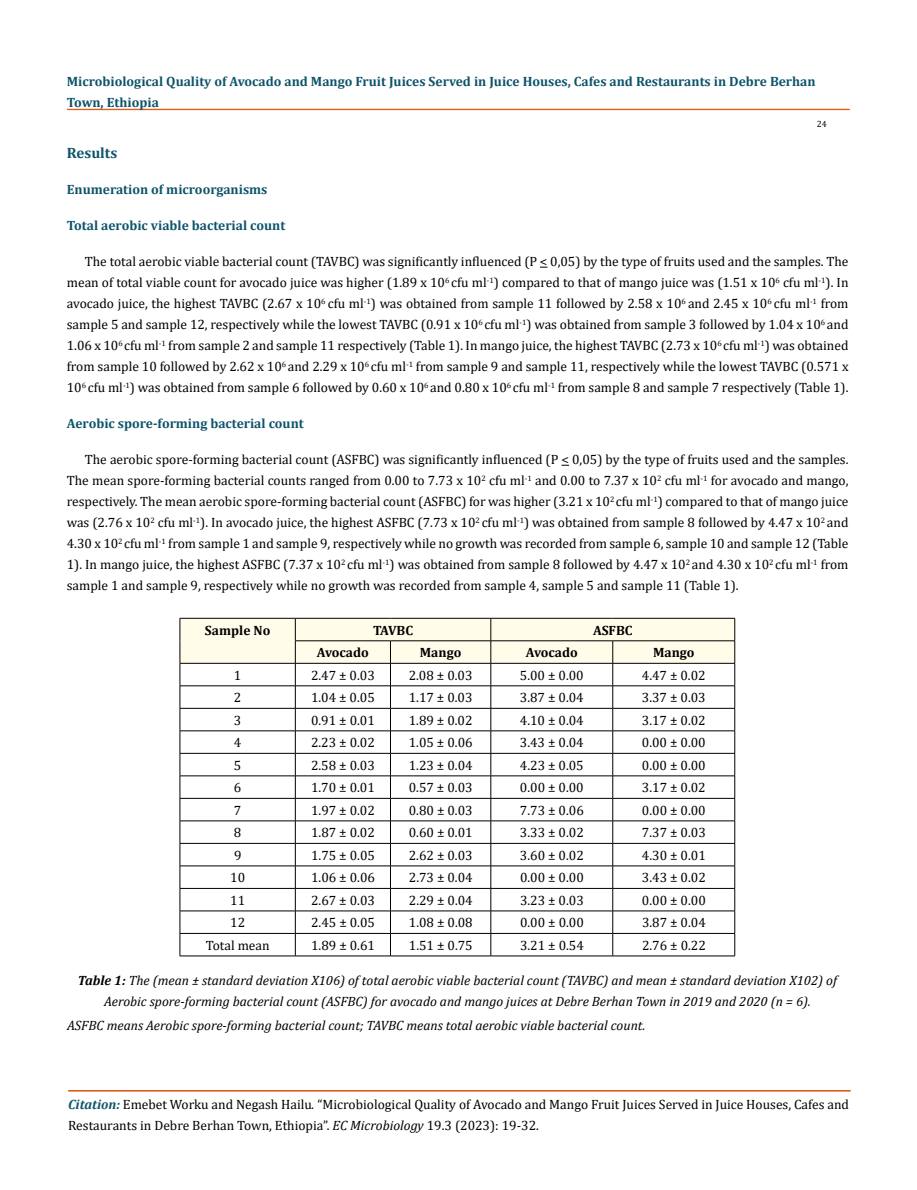
<style>
.page{position:relative;width:917px;height:1190px;background:#fff}
.page>*{position:absolute;margin:0;border:0;box-sizing:border-box;transform-origin:0 0}
.t1{font:700 15px "Cambria";color:#0e546a}
.t2{font:13.5px/21px "Cambria";color:#000;text-align:justify}
.t3{font:italic 13.5px/20.2px "Cambria";color:#000;text-align:center}
.t4{font:700 13.5px/21px "Cambria";color:#0e546a}
.t5{font:700 13.5px "Cambria";color:#000}
.t6{font:9px "Cambria";color:#000}
.s1{font-weight:700}
.s2{font-weight:700;font-style:italic;color:#0e546a}
.s3{font-style:italic}
</style>
<div class="page">
<div style="left:67px;top:109px;width:782px;height:1px;border:1px solid #e05d1a"></div>
<div style="left:68px;top:1090px;width:782px;height:1px;border:1px solid #e05d1a"></div>
<svg style="left:180px;top:618px;width:555px;height:337px"></svg>
<hr style="left:180px;top:955px;width:115px;height:1px;background:#000">
<hr style="left:295px;top:955px;width:95px;height:1px;background:#000">
<hr style="left:390px;top:955px;width:101px;height:1px;background:#000">
<hr style="left:491px;top:955px;width:121px;height:1px;background:#000">
<hr style="left:612px;top:955px;width:123px;height:1px;background:#000">
<p class="t4" style="left:67px;top:71px;width:750px">Microbiological Quality of Avocado and Mango Fruit Juices Served in Juice Houses, Cafes and Restaurants in Debre Berhan<br>Town, Ethiopia</p>
<p class="t6" style="left:816px;top:118px;width:11px">24</p>
<p class="t1" style="left:67px;top:143px;width:52px">Results</p>
<p class="t4" style="left:67px;top:179px;width:202px">Enumeration of microorganisms</p>
<p class="t4" style="left:67px;top:215px;width:220px">Total aerobic viable bacterial count</p>
<p class="t2" style="left:67px;top:251px;width:783px;text-indent:18px">The total aerobic viable bacterial count (TAVBC) was significantly influenced (P &lt; 0,05) by the type of fruits used and the samples. The mean of total viable count for avocado juice was higher (1.89 x 10<sup>6</sup> cfu ml<sup>-1</sup>) compared to that of mango juice was (1.51 x 10<sup>6</sup> cfu ml<sup>-1</sup>). In avocado juice, the highest TAVBC (2.67 x 10<sup>6</sup> cfu ml<sup>-1</sup>) was obtained from sample 11 followed by 2.58 x 10<sup>6</sup> and 2.45 x 10<sup>6</sup> cfu ml<sup>-1</sup> from sample 5 and sample 12, respectively while the lowest TAVBC (0.91 x 10<sup>6</sup> cfu ml<sup>-1</sup>) was obtained from sample 3 followed by 1.04 x 10<sup>6</sup> and 1.06 x 10<sup>6</sup> cfu ml<sup>-1</sup> from sample 2 and sample 11 respectively (Table 1). In mango juice, the highest TAVBC (2.73 x 10<sup>6</sup> cfu ml<sup>-1</sup>) was obtained from sample 10 followed by 2.62 x 10<sup>6</sup> and 2.29 x 10<sup>6</sup> cfu ml<sup>-1</sup> from sample 9 and sample 11, respectively while the lowest TAVBC (0.571 x 10<sup>6</sup> cfu ml<sup>-1</sup>) was obtained from sample 6 followed by 0.60 x 10<sup>6</sup> and 0.80 x 10<sup>6</sup> cfu ml<sup>-1</sup> from sample 8 and sample 7 respectively (Table 1).</p>
<p class="t4" style="left:67px;top:413px;width:238px">Aerobic spore-forming bacterial count</p>
<p class="t2" style="left:67px;top:449px;width:783px;text-indent:18px">The aerobic spore-forming bacterial count (ASFBC) was significantly influenced (P &lt; 0,05) by the type of fruits used and the samples.<br>The mean spore-forming bacterial counts ranged from 0.00 to 7.73 x 10<sup>2</sup> cfu ml<sup>-1</sup> and 0.00 to 7.37 x 10<sup>2</sup> cfu ml<sup>-1</sup> for avocado and mango, respectively. The mean aerobic spore-forming bacterial count (ASFBC) for was higher (3.21 x 10<sup>2</sup> cfu ml<sup>-1</sup>) compared to that of mango juice was (2.76 x 10<sup>2</sup> cfu ml<sup>-1</sup>). In avocado juice, the highest ASFBC (7.73 x 10<sup>2</sup> cfu ml<sup>-1</sup>) was obtained from sample 8 followed by 4.47 x 10<sup>2</sup> and 4.30 x 10<sup>2</sup> cfu ml<sup>-1</sup> from sample 1 and sample 9, respectively while no growth was recorded from sample 6, sample 10 and sample 12 (Table 1). In mango juice, the highest ASFBC (7.37 x 10<sup>2</sup> cfu ml<sup>-1</sup>) was obtained from sample 8 followed by 4.47 x 10<sup>2</sup> and 4.30 x 10<sup>2</sup> cfu ml<sup>-1</sup> from sample 1 and sample 9, respectively while no growth was recorded from sample 4, sample 5 and sample 11 (Table 1).</p>
<p class="t5" style="left:205px;top:620px;width:67px">Sample No</p>
<p class="t5" style="left:373px;top:620px;width:42px">TAVBC</p>
<p class="t5" style="left:593px;top:620px;width:41px">ASFBC</p>
<p class="t5" style="left:317px;top:643px;width:53px">Avocado</p>
<p class="t5" style="left:420px;top:643px;width:43px">Mango</p>
<p class="t5" style="left:526px;top:643px;width:53px">Avocado</p>
<p class="t5" style="left:653px;top:643px;width:43px">Mango</p>
<p class="t2" style="left:234px;top:664px;width:9px">1</p>
<p class="t2" style="left:311px;top:664px;width:65px">2.47 ± 0.03</p>
<p class="t2" style="left:409px;top:664px;width:65px">2.08 ± 0.03</p>
<p class="t2" style="left:520px;top:664px;width:65px">5.00 ± 0.00</p>
<p class="t2" style="left:642px;top:664px;width:65px">4.47 ± 0.02</p>
<p class="t2" style="left:234px;top:687px;width:9px">2</p>
<p class="t2" style="left:311px;top:687px;width:65px">1.04 ± 0.05</p>
<p class="t2" style="left:409px;top:687px;width:65px">1.17 ± 0.03</p>
<p class="t2" style="left:520px;top:687px;width:65px">3.87 ± 0.04</p>
<p class="t2" style="left:642px;top:687px;width:65px">3.37 ± 0.03</p>
<p class="t2" style="left:234px;top:709px;width:9px">3</p>
<p class="t2" style="left:311px;top:709px;width:65px">0.91 ± 0.01</p>
<p class="t2" style="left:409px;top:709px;width:65px">1.89 ± 0.02</p>
<p class="t2" style="left:520px;top:709px;width:65px">4.10 ± 0.04</p>
<p class="t2" style="left:642px;top:709px;width:65px">3.17 ± 0.02</p>
<p class="t2" style="left:234px;top:732px;width:9px">4</p>
<p class="t2" style="left:311px;top:732px;width:65px">2.23 ± 0.02</p>
<p class="t2" style="left:409px;top:732px;width:65px">1.05 ± 0.06</p>
<p class="t2" style="left:520px;top:732px;width:65px">3.43 ± 0.04</p>
<p class="t2" style="left:642px;top:732px;width:65px">0.00 ± 0.00</p>
<p class="t2" style="left:234px;top:754px;width:9px">5</p>
<p class="t2" style="left:311px;top:754px;width:65px">2.58 ± 0.03</p>
<p class="t2" style="left:409px;top:754px;width:65px">1.23 ± 0.04</p>
<p class="t2" style="left:520px;top:754px;width:65px">4.23 ± 0.05</p>
<p class="t2" style="left:642px;top:754px;width:65px">0.00 ± 0.00</p>
<p class="t2" style="left:234px;top:777px;width:9px">6</p>
<p class="t2" style="left:311px;top:777px;width:65px">1.70 ± 0.01</p>
<p class="t2" style="left:409px;top:777px;width:65px">0.57 ± 0.03</p>
<p class="t2" style="left:520px;top:777px;width:65px">0.00 ± 0.00</p>
<p class="t2" style="left:642px;top:777px;width:65px">3.17 ± 0.02</p>
<p class="t2" style="left:234px;top:799px;width:9px">7</p>
<p class="t2" style="left:311px;top:799px;width:65px">1.97 ± 0.02</p>
<p class="t2" style="left:409px;top:799px;width:65px">0.80 ± 0.03</p>
<p class="t2" style="left:520px;top:799px;width:65px">7.73 ± 0.06</p>
<p class="t2" style="left:642px;top:799px;width:65px">0.00 ± 0.00</p>
<p class="t2" style="left:234px;top:822px;width:9px">8</p>
<p class="t2" style="left:311px;top:822px;width:65px">1.87 ± 0.02</p>
<p class="t2" style="left:409px;top:822px;width:65px">0.60 ± 0.01</p>
<p class="t2" style="left:520px;top:822px;width:65px">3.33 ± 0.02</p>
<p class="t2" style="left:642px;top:822px;width:65px">7.37 ± 0.03</p>
<p class="t2" style="left:234px;top:844px;width:9px">9</p>
<p class="t2" style="left:311px;top:844px;width:65px">1.75 ± 0.05</p>
<p class="t2" style="left:409px;top:844px;width:65px">2.62 ± 0.03</p>
<p class="t2" style="left:520px;top:844px;width:65px">3.60 ± 0.02</p>
<p class="t2" style="left:642px;top:844px;width:65px">4.30 ± 0.01</p>
<p class="t2" style="left:230px;top:867px;width:16px">10</p>
<p class="t2" style="left:311px;top:867px;width:65px">1.06 ± 0.06</p>
<p class="t2" style="left:409px;top:867px;width:65px">2.73 ± 0.04</p>
<p class="t2" style="left:520px;top:867px;width:65px">0.00 ± 0.00</p>
<p class="t2" style="left:642px;top:867px;width:65px">3.43 ± 0.02</p>
<p class="t2" style="left:230px;top:889px;width:16px">11</p>
<p class="t2" style="left:311px;top:889px;width:65px">2.67 ± 0.03</p>
<p class="t2" style="left:409px;top:889px;width:65px">2.29 ± 0.04</p>
<p class="t2" style="left:520px;top:889px;width:65px">3.23 ± 0.03</p>
<p class="t2" style="left:642px;top:889px;width:65px">0.00 ± 0.00</p>
<p class="t2" style="left:230px;top:912px;width:16px">12</p>
<p class="t2" style="left:311px;top:912px;width:65px">2.45 ± 0.05</p>
<p class="t2" style="left:409px;top:912px;width:65px">1.08 ± 0.08</p>
<p class="t2" style="left:520px;top:912px;width:65px">0.00 ± 0.00</p>
<p class="t2" style="left:642px;top:912px;width:65px">3.87 ± 0.04</p>
<p class="t2" style="left:206px;top:934px;width:65px">Total mean</p>
<p class="t2" style="left:311px;top:934px;width:65px">1.89 ± 0.61</p>
<p class="t2" style="left:409px;top:934px;width:65px">1.51 ± 0.75</p>
<p class="t2" style="left:520px;top:934px;width:65px">3.21 ± 0.54</p>
<p class="t2" style="left:642px;top:934px;width:65px">2.76 ± 0.22</p>
<p class="t3" style="left:78px;top:970px;width:760px"><span class="s1">Table 1:</span> The (mean ± standard deviation X106) of total aerobic viable bacterial count (TAVBC) and mean ± standard deviation X102) of<br>Aerobic spore-forming bacterial count (ASFBC) for avocado and mango juices at Debre Berhan Town in 2019 and 2020 (n = 6).</p>
<p class="t3" style="left:67px;top:1014px;width:580px">ASFBC means Aerobic spore-forming bacterial count; TAVBC means total aerobic viable bacterial count.</p>
<p class="t2" style="left:68px;top:1094px;width:782px"><span class="s2">Citation:</span> Emebet Worku and Negash Hailu<span class="s3">.</span> “Microbiological Quality of Avocado and Mango Fruit Juices Served in Juice Houses, Cafes and<br>Restaurants in Debre Berhan Town, Ethiopia”. <span class="s3">EC Microbiology</span> 19.3 (2023): 19-32.</p>
</div>
